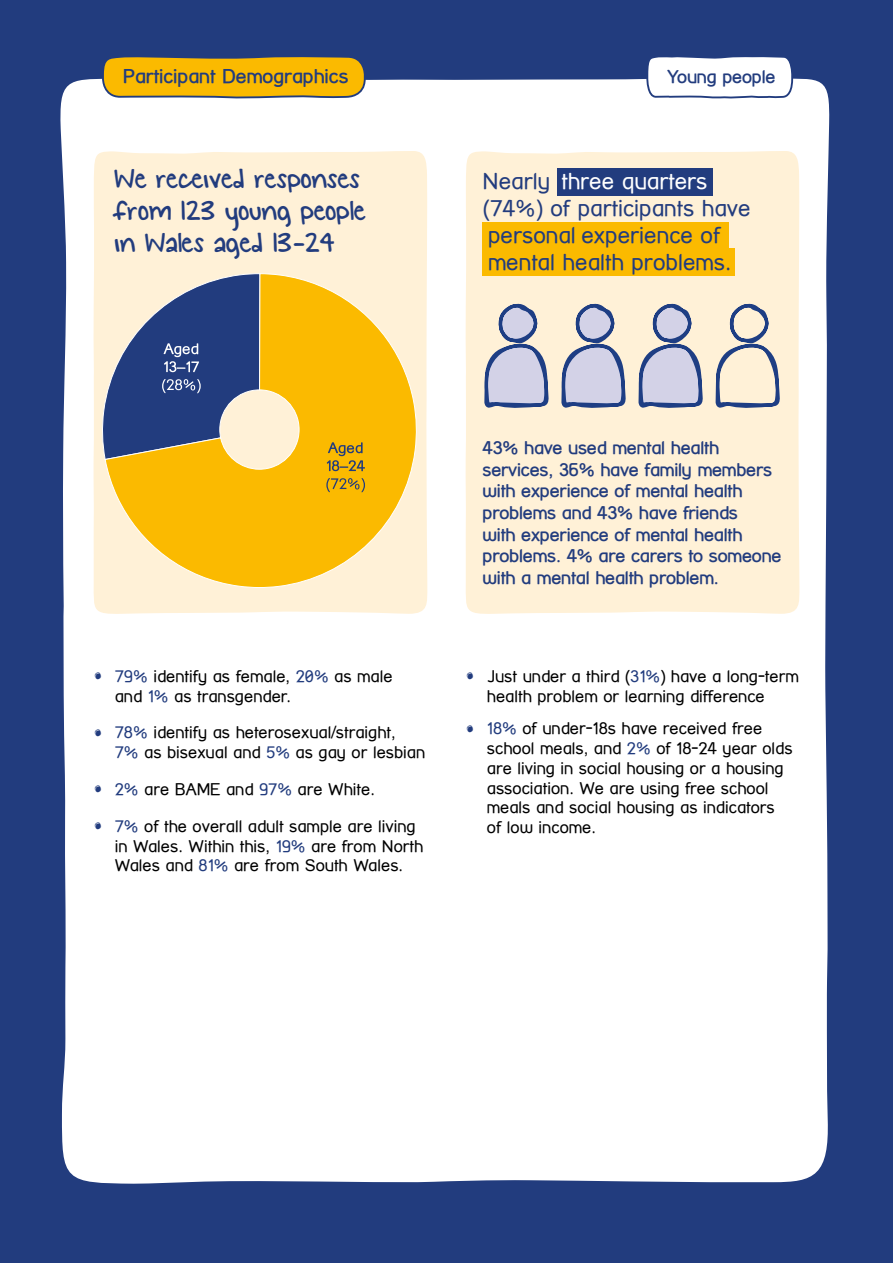
<style>
.page{position:relative;width:893px;height:1263px;background:#223c7e}
.page>*{position:absolute;margin:0;border:0;box-sizing:border-box;transform-origin:0 0}
.t1{font:30.75px/32.1px "KG Small Town Southern Girl";color:#223c7e}
.t2{font:22.5px/27px "Street Corner";color:#223c7e}
.t3{font:700 19.5px "Street Corner";color:#223c7e}
.t4{font:700 18px/21.6px "Street Corner";letter-spacing:-.01em;color:#223c7e}
.t5{font:16.5px/19.8px "Street Corner";color:#000}
.s1{color:#fff}
.s2{font-family:"Blockhead OT Black Face";font-size:25.5px;color:#223c7e}
.s3{color:#223c7e}
</style>
<div class="page">
<div style="left:60px;top:78px;width:770px;height:1106px;background:#fff"></div>
<svg style="left:101px;top:57px;width:266px;height:43px;background:#e8b41c"></svg>
<svg style="left:645px;top:57px;width:149px;height:43px;background:#eaedf3"></svg>
<div style="left:92px;top:151px;width:337px;height:463px;background:#fff1d7"></div>
<div style="left:464px;top:151px;width:337px;height:463px;background:#fff1d7"></div>
<div style="left:557px;top:168px;width:156px;height:28px;background:#223c7e"></div>
<div style="left:482px;top:222px;width:247px;height:27px;background:#fbba00"></div>
<div style="left:482px;top:249px;width:253px;height:27px;background:#fbba00"></div>
<svg style="left:483px;top:299px;width:66px;height:113px"></svg>
<svg style="left:560px;top:299px;width:66px;height:113px"></svg>
<svg style="left:637px;top:299px;width:66px;height:113px"></svg>
<svg style="left:714px;top:299px;width:67px;height:113px;background:#d7d1c8"></svg>
<svg style="left:104px;top:273px;width:314px;height:315px;background:#fcc93d"></svg>
<svg style="left:101px;top:273px;width:160px;height:187px"></svg>
<svg style="left:327px;top:442px;width:38px;height:29px"></svg>
<svg style="left:326px;top:478px;width:39px;height:14px"></svg>
<p class="t3" style="left:123px;top:65px;width:227px">Participant Demographics</p>
<h1 class="t1" style="left:114px;top:164px;width:253px">We received responses from 123 young people in Wales aged 13-24</h1>
<p class="t4" style="left:667px;top:66px;width:110px">Young people</p>
<h2 class="t2" style="left:482px;top:168px;width:270px">Nearly <span class="s1">three quarters </span>(74%) of participants have personal experience of mental health problems.</h2>
<p class="t5" style="left:115px;top:666px;width:279px;text-indent:-21px"><span class="s2">•</span> <span class="s3">79%</span> identify as female, <span class="s3">20%</span> as male and <span class="s3">1%</span> as transgender.</p>
<p class="t5" style="left:115px;top:723px;width:312px;text-indent:-21px"><span class="s2">•</span> <span class="s3">78%</span> identify as heterosexual/straight,<br><span class="s3">7%</span> as bisexual and <span class="s3">5%</span> as gay or lesbian</p>
<p class="t5" style="left:94px;top:779px;width:283px"><span class="s2">•</span> <span class="s3">2%</span> are BAME and <span class="s3">97%</span> are White.</p>
<p class="t5" style="left:115px;top:816px;width:310px;text-indent:-21px"><span class="s2">•</span> <span class="s3">7%</span> of the overall adult sample are living in Wales. Within this, <span class="s3">19%</span> are from North<br>Wales and <span class="s3">81%</span> are from South Wales.</p>
<p class="t4" style="left:482px;top:437px;width:301px">43% have used mental health services, 36% have family members with experience of mental health problems and 43% have friends<br>with experience of mental health problems. 4% are carers to someone with a mental health problem.</p>
<p class="t5" style="left:487px;top:666px;width:313px;text-indent:-21px"><span class="s2">•</span> Just under a third (<span class="s3">31%</span>) have a long-term health problem or learning difference</p>
<p class="t5" style="left:487px;top:718px;width:307px;text-indent:-21px"><span class="s2">•</span> <span class="s3">18%</span> of under-18s have received free school meals, and <span class="s3">2%</span> of 18-24 year olds are living in social housing or a housing association. We are using free school meals and social housing as indicators of low income.</p>
</div>
